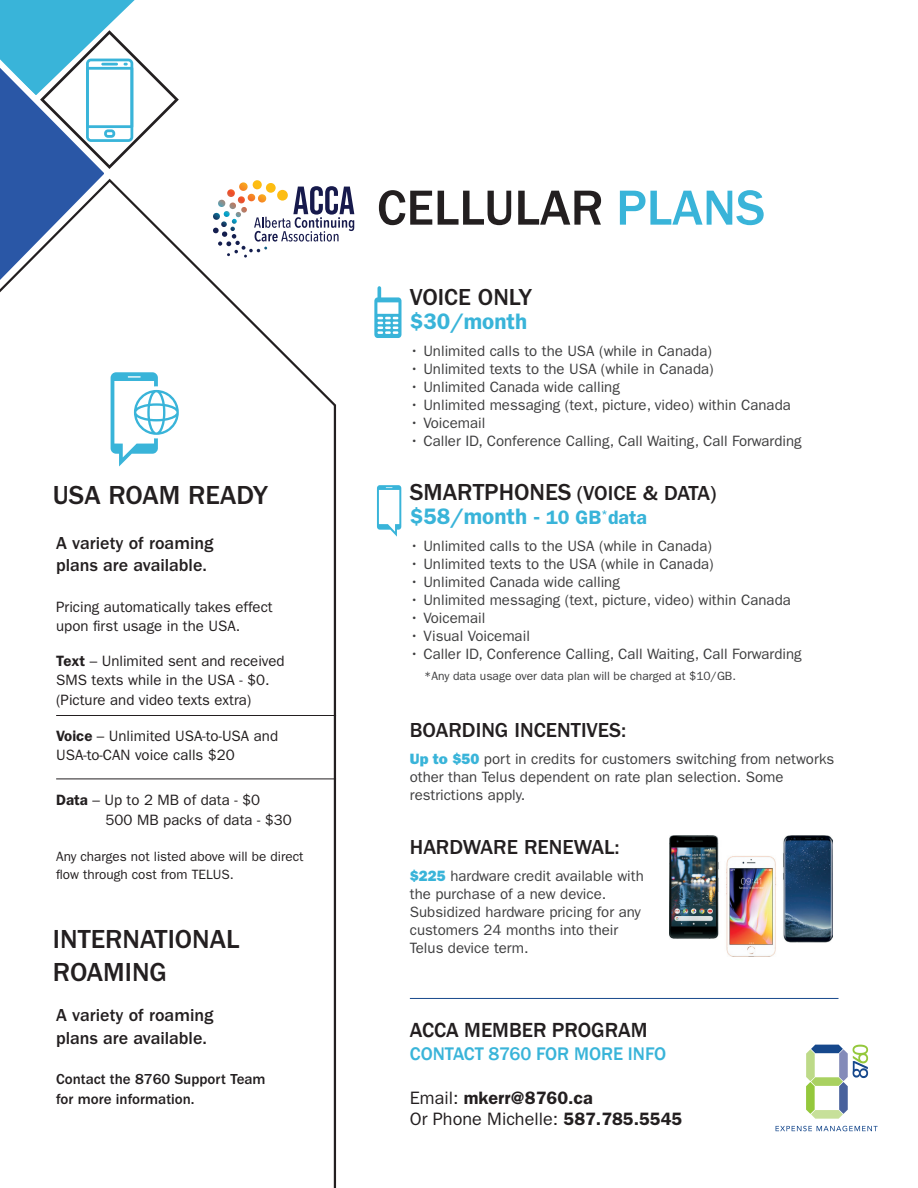
<style>
.page{position:relative;width:918px;height:1188px;background:#fff}
.page>*{position:absolute;margin:0;border:0;box-sizing:border-box;transform-origin:0 0}
.t1{font:500 51px "Franklin Gothic";color:#231f20}
.t2{font:500 27px/33.2px "ITC Franklin Gothic Std";color:#231f20}
.t3{font:500 24px "ITC Franklin Gothic Std";color:#231f20}
.t4{font:600 22.5px "ITC Franklin Gothic Std";color:#39b4d9}
.t5{font:500 21px "ITC Franklin Gothic Std";color:#231f20}
.t6{font:500 21px "ITC Franklin Gothic Std";letter-spacing:-.02em;color:#231f20}
.t7{font:500 21px "Franklin Gothic";color:#231f20}
.t8{font:500 18.75px "Franklin Gothic";color:#39b4d9}
.t9{font:500 18px/22.5px "ITC Franklin Gothic Std";color:#231f20}
.t10{font:600 18px/21px "ITC Franklin Gothic Std";color:#231f20}
.t11{font:15px/18px "ITC Franklin Gothic Std";color:#3e3e3f}
.t12{font:15px/19.5px "ITC Franklin Gothic Std";color:#231f20}
.t13{font:500 15px/19.5px "ITC Franklin Gothic Std";color:#231f20}
.t14{font:13.5px/18px "ITC Franklin Gothic Std";color:#231f20}
.t15{font:12px "ITC Franklin Gothic Std";color:#3e3e3f}
.s1{font-weight:600}
.s2{color:#39b4d9}
.s3{font-size:24px}
.s4{font-size:19.5px}
.s5{font-family:"ITC Franklin Gothic Std Hvy";color:#39b4d9}
.s6{font-weight:400}
</style>
<div class="page">
<svg style="left:0;top:0;width:179px;height:177px"></svg>
<svg style="left:806px;top:1045px;width:62px;height:74px"></svg>
<svg style="left:776px;top:1126px;width:102px;height:5px"></svg>
<svg style="left:0;top:177px;width:337px;height:1011px"></svg>
<hr style="left:56px;top:715px;width:280px;height:1px;background:#231f20">
<svg style="left:111px;top:372px;width:68px;height:94px"></svg>
<hr style="left:410px;top:998px;width:428px;height:1px;background:#16488c">
<img style="left:670px;top:835px;width:163px;height:121px">
<svg style="left:377px;top:485px;width:24px;height:52px"></svg>
<svg style="left:374px;top:286px;width:28px;height:52px"></svg>
<hr style="left:56px;top:779px;width:280px;height:1px;background:#231f20">
<svg style="left:213px;top:180px;width:141px;height:78px"></svg>
<h2 class="t2" style="left:53px;top:479px;width:216px">USA ROAM READY</h2>
<p class="t9" style="left:56px;top:532px;width:159px">A variety of roaming plans are available.</p>
<p class="t12" style="left:56px;top:597px;width:218px">Pricing automatically takes effect upon first usage in the USA.</p>
<p class="t12" style="left:56px;top:651px;width:230px"><span class="s1">Text</span> – Unlimited sent and received<br>SMS texts while in the USA - $0. (Picture and video texts extra)</p>
<p class="t12" style="left:56px;top:726px;width:224px"><span class="s1">Voice</span> – Unlimited USA-to-USA and<br>USA-to-CAN voice calls $20</p>
<p class="t12" style="left:106px;top:791px;width:188px;text-indent:-49px"><span class="s1">Data</span> – Up to 2 MB of data - $0<br>500 MB packs of data - $30</p>
<p class="t14" style="left:56px;top:848px;width:249px">Any charges not listed above will be direct flow through cost from TELUS.</p>
<h2 class="t2" style="left:53px;top:923px;width:188px">INTERNATIONAL<br>ROAMING</h2>
<p class="t9" style="left:56px;top:1004px;width:159px">A variety of roaming plans are available.</p>
<p class="t13" style="left:56px;top:1070px;width:211px">Contact the 8760 Support Team for more information.</p>
<h1 class="t1" style="left:377px;top:176px;width:390px">CELLULAR <span class="s2">PLANS</span></h1>
<h3 class="t3" style="left:410px;top:284px;width:123px">VOICE ONLY</h3>
<h3 class="t4" style="left:410px;top:308px;width:119px">$30/month</h3>
<p class="t11" style="left:410px;top:342px;width:304px">• Unlimited calls to the USA (while in Canada)</p>
<p class="t11" style="left:410px;top:360px;width:305px">• Unlimited texts to the USA (while in Canada)</p>
<p class="t11" style="left:410px;top:378px;width:211px">• Unlimited Canada wide calling</p>
<p class="t11" style="left:410px;top:396px;width:382px">• Unlimited messaging (text, picture, video) within Canada</p>
<p class="t11" style="left:410px;top:414px;width:77px">• Voicemail</p>
<p class="t11" style="left:410px;top:432px;width:393px">• Caller ID, Conference Calling, Call Waiting, Call Forwarding</p>
<h3 class="t6" style="left:410px;top:481px;width:308px"><span class="s3">SMARTPHONES</span> (VOICE &amp; DATA)</h3>
<h3 class="t4" style="left:410px;top:503px;width:239px">$58/month - <span class="s4">10 GB</span><sup>*</sup><span class="s4">data</span></h3>
<p class="t11" style="left:410px;top:537px;width:304px">• Unlimited calls to the USA (while in Canada)</p>
<p class="t11" style="left:410px;top:555px;width:305px">• Unlimited texts to the USA (while in Canada)</p>
<p class="t11" style="left:410px;top:573px;width:211px">• Unlimited Canada wide calling</p>
<p class="t11" style="left:410px;top:591px;width:382px">• Unlimited messaging (text, picture, video) within Canada</p>
<p class="t11" style="left:410px;top:609px;width:77px">• Voicemail</p>
<p class="t11" style="left:410px;top:627px;width:122px">• Visual Voicemail</p>
<p class="t11" style="left:410px;top:645px;width:393px">• Caller ID, Conference Calling, Call Waiting, Call Forwarding</p>
<p class="t15" style="left:424px;top:669px;width:313px">*Any data usage over data plan will be charged at $10/GB.</p>
<h3 class="t5" style="left:410px;top:718px;width:218px">BOARDING INCENTIVES:</h3>
<p class="t11" style="left:410px;top:750px;width:426px"><span class="s5">Up to $50</span> port in credits for customers switching from networks other than Telus dependent on rate plan selection. Some restrictions apply.</p>
<h3 class="t5" style="left:410px;top:835px;width:211px">HARDWARE RENEWAL:</h3>
<p class="t11" style="left:410px;top:867px;width:235px"><span class="s5">$225</span> hardware credit available with the purchase of a new device.<br>Subsidized hardware pricing for any customers 24 months into their<br>Telus device term.</p>
<h3 class="t7" style="left:410px;top:1017px;width:239px">ACCA MEMBER PROGRAM</h3>
<p class="t8" style="left:410px;top:1042px;width:258px">CONTACT 8760 FOR MORE INFO</p>
<p class="t10" style="left:410px;top:1088px;width:274px"><span class="s6">Email:</span> mkerr@8760.ca<br><span class="s6">Or Phone Michelle:</span> 587.785.5545</p>
</div>
